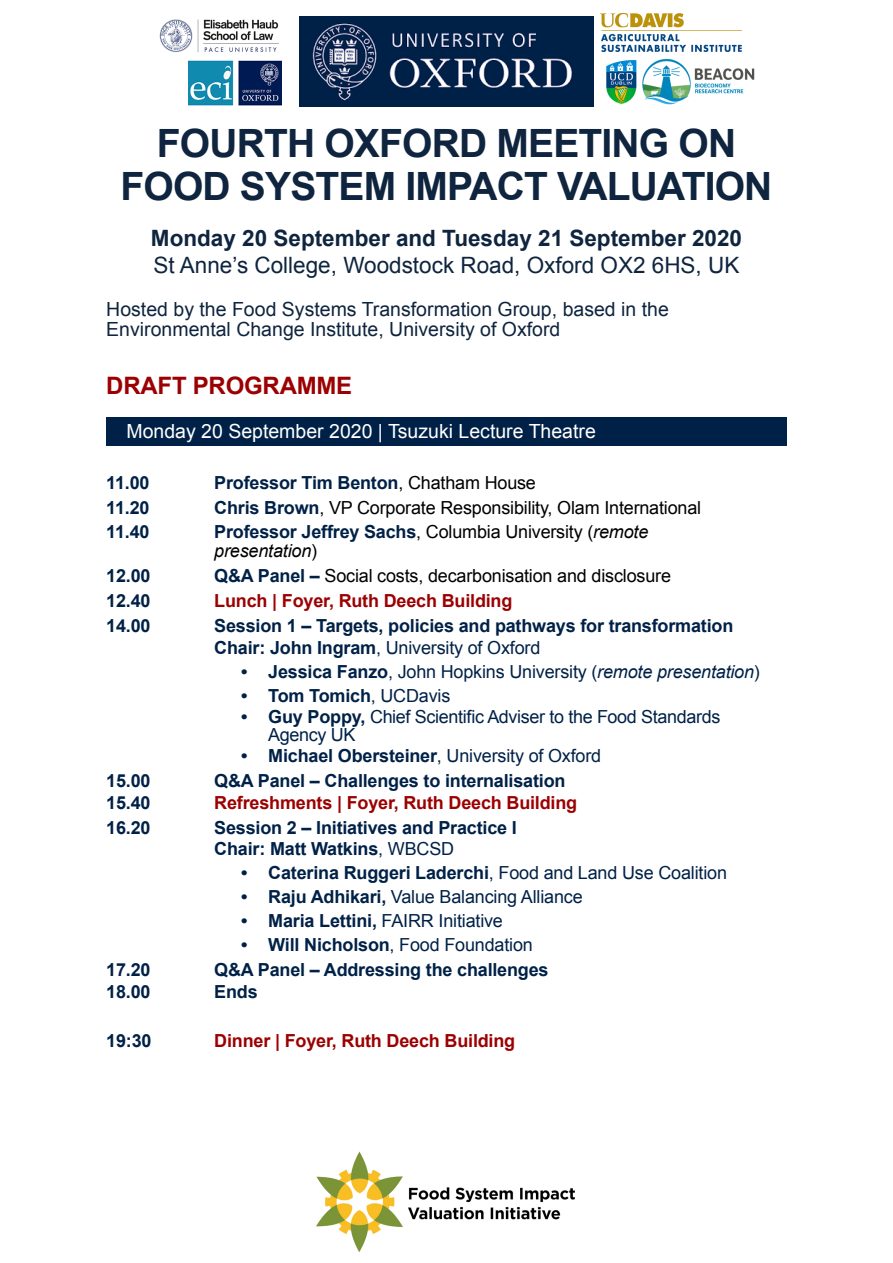
<style>
.page{position:relative;width:893px;height:1263px;background:#fff}
.page>*{position:absolute;margin:0;border:0;box-sizing:border-box;transform-origin:0 0}
.t1{font:700 39px/42.3px "Arial";letter-spacing:-.02em;color:#0f243e;text-align:center}
.t2{font:700 24px "Arial";letter-spacing:-.01em;color:#9c0002}
.t3{font:22.5px "Arial";color:#0f243e}
.t4{font:700 22.5px "Arial";color:#0f243e}
.t5{font:19.5px/20.1px "Arial";color:#0f243e}
.t6{font:19.5px "Arial";color:#fff}
.t7{font:700 18px/18.9px "Arial";letter-spacing:-.01em;color:#002147}
.t8{font:18px/18px "Arial";letter-spacing:-.01em;color:#002147}
.t9{font:18px "Arial";letter-spacing:-.01em;color:#000}
.t10{font:700 18px "Arial";letter-spacing:-.01em;color:#9c0002}
.s1{font-weight:400;color:#000}
.s2{font-weight:700;color:#002147}
.s3{font-weight:400;font-style:italic;color:#000}
.s4{font-weight:400}
.s5{font-weight:700}
.s6{font-style:italic}
</style>
<div class="page">
<img style="left:550px;top:51px;width:144px;height:56px">
<img style="left:159px;top:19px;width:120px;height:34px">
<img style="left:601px;top:14px;width:141px;height:37px">
<img style="left:189px;top:60px;width:92px;height:46px">
<img style="left:640px;top:56px;width:115px;height:51px">
<img style="left:299px;top:16px;width:295px;height:90px">
<img style="left:316px;top:1151px;width:259px;height:101px">
<div style="left:106px;top:417px;width:681px;height:28px;background:#002147"></div>
<h1 class="t1" style="left:121px;top:126px;width:653px">FOURTH OXFORD MEETING ON<br>FOOD SYSTEM IMPACT VALUATION</h1>
<p class="t4" style="left:151px;top:229px;width:593px">Monday 20 September and Tuesday 21 September 2020</p>
<p class="t3" style="left:154px;top:256px;width:587px">St Anne’s College, Woodstock Road, Oxford OX2 6HS, UK</p>
<p class="t5" style="left:106px;top:301px;width:564px">Hosted by the Food Systems Transformation Group, based in the<br>Environmental Change Institute, University of Oxford</p>
<h2 class="t2" style="left:106px;top:376px;width:247px">DRAFT PROGRAMME</h2>
<p class="t6" style="left:126px;top:424px;width:471px">Monday 20 September 2020 | Tsuzuki Lecture Theatre</p>
<p class="t7" style="left:106px;top:474px;width:45px">11.00</p>
<p class="t7" style="left:214px;top:474px;width:323px">Professor Tim Benton<span class="s1">, Chatham House</span></p>
<p class="t7" style="left:106px;top:499px;width:45px">11.20</p>
<p class="t9" style="left:214px;top:500px;width:488px"><span class="s2">Chris Brown</span>, VP Corporate Responsibility, Olam International</p>
<p class="t7" style="left:106px;top:524px;width:45px">11.40</p>
<p class="t7" style="left:214px;top:524px;width:435px">Professor Jeffrey Sachs<span class="s1">, Columbia University (</span><span class="s3">remote presentation</span><span class="s1">)</span></p>
<p class="t7" style="left:106px;top:568px;width:46px">12.00</p>
<p class="t9" style="left:214px;top:569px;width:458px"><span class="s2">Q&amp;A Panel –</span> Social costs, decarbonisation and disclosure</p>
<p class="t7" style="left:106px;top:593px;width:46px">12.40</p>
<p class="t10" style="left:214px;top:594px;width:300px">Lunch | Foyer, Ruth Deech Building</p>
<p class="t7" style="left:106px;top:618px;width:46px">14.00</p>
<p class="t7" style="left:214px;top:616px;width:521px;line-height:21.9px">Session 1 – Targets, policies and pathways for transformation<br>Chair: John Ingram<span class="s4">, University of Oxford</span></p>
<p class="t8" style="left:241px;top:664px;width:520px"><span class="s5">• Jessica Fanzo</span>, John Hopkins University (<span class="s6">remote presentation</span>)</p>
<p class="t7" style="left:241px;top:688px;width:211px">• Tom Tomich<span class="s4">, UCDavis</span></p>
<p class="t8" style="left:268px;top:709px;width:454px;text-indent:-27px"><span class="s5">• Guy Poppy,</span> Chief Scientific Adviser to the Food Standards<br>Agency UK</p>
<p class="t7" style="left:241px;top:748px;width:361px">• Michael Obersteiner<span class="s4">, University of Oxford</span></p>
<p class="t7" style="left:106px;top:773px;width:46px">15.00</p>
<p class="t7" style="left:214px;top:773px;width:353px">Q&amp;A Panel – Challenges to internalisation</p>
<p class="t7" style="left:106px;top:795px;width:46px">15.40</p>
<p class="t10" style="left:214px;top:796px;width:364px">Refreshments | Foyer, Ruth Deech Building</p>
<p class="t7" style="left:106px;top:819px;width:46px">16.20</p>
<p class="t7" style="left:214px;top:818px;width:304px;line-height:21px">Session 2 – Initiatives and Practice I<br>Chair: Matt Watkins<span class="s4">, WBCSD</span></p>
<p class="t7" style="left:241px;top:864px;width:487px">• Caterina Ruggeri Laderchi<span class="s4">, Food and Land Use Coalition</span></p>
<p class="t8" style="left:241px;top:889px;width:343px"><span class="s5">• Raju Adhikari,</span> Value Balancing Alliance</p>
<p class="t8" style="left:241px;top:913px;width:263px"><span class="s5">• Maria Lettini,</span> FAIRR Initiative</p>
<p class="t8" style="left:241px;top:937px;width:293px"><span class="s5">• Will Nicholson</span>, Food Foundation</p>
<p class="t7" style="left:106px;top:961px;width:46px">17.20</p>
<p class="t7" style="left:214px;top:961px;width:336px">Q&amp;A Panel – Addressing the challenges</p>
<p class="t7" style="left:106px;top:983px;width:46px">18.00</p>
<p class="t7" style="left:214px;top:983px;width:45px">Ends</p>
<p class="t7" style="left:106px;top:1033px;width:47px">19:30</p>
<p class="t10" style="left:214px;top:1034px;width:302px">Dinner | Foyer, Ruth Deech Building</p>
</div>
